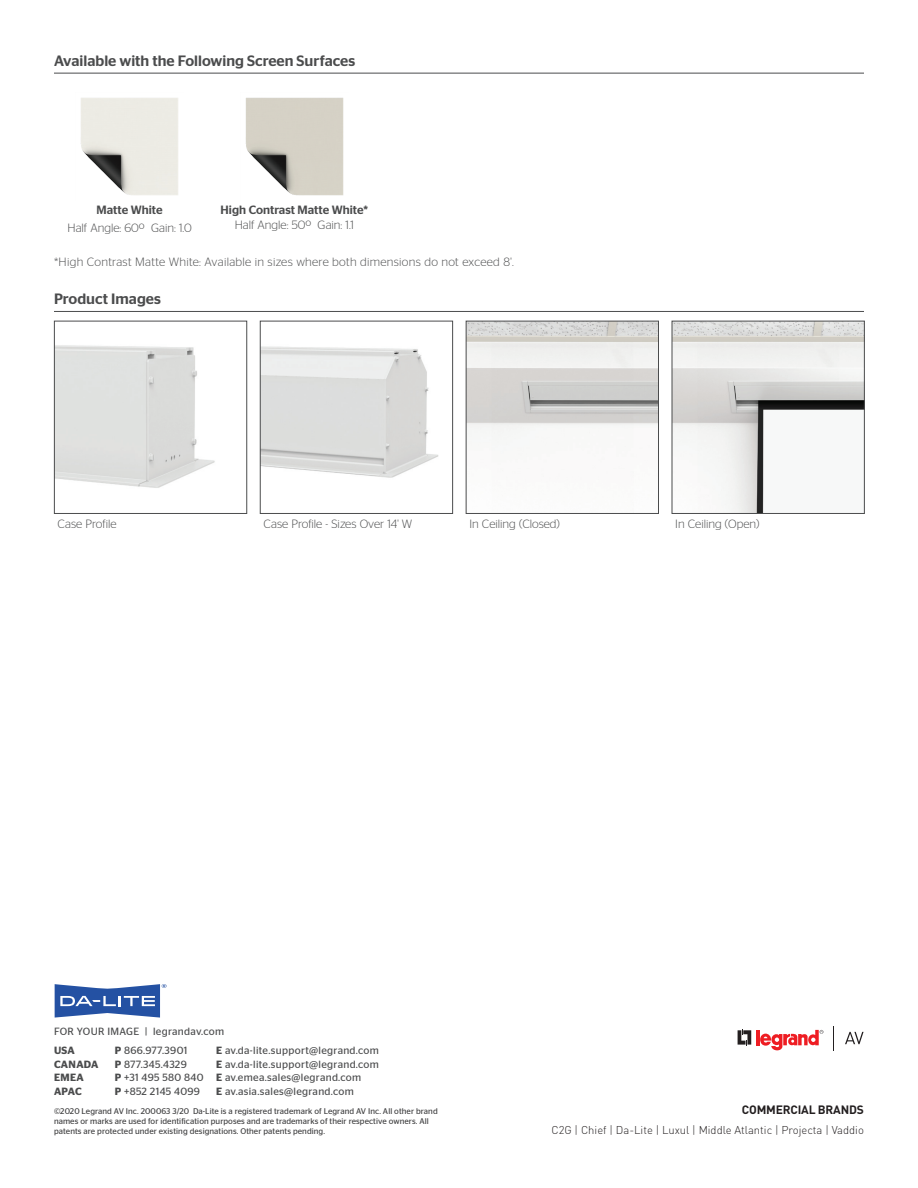
<style>
.page{position:relative;width:918px;height:1188px;background:#fff}
.page>*{position:absolute;margin:0;border:0;box-sizing:border-box;transform-origin:0 0}
.t1{font:500 15px "Stag Sans";color:#4b4c4d}
.t2{font:300 12px "Stag Sans";color:#4b4c4d}
.t3{font:300 12px "Stag Sans";letter-spacing:.025em;color:#4b4c4d}
.t4{font:500 12px "Stag Sans";color:#4b4c4d}
.t5{font:700 12px "DIN Pro";letter-spacing:-.015em;color:#231f20}
.t6{font:300 11.25px "DIN Pro";color:#231f20}
.t7{font:10.5px "Stag Sans";letter-spacing:.03em;color:#4b4c4d}
.t8{font:600 10.5px "Stag Sans";letter-spacing:.03em;color:#4b4c4d}
.t9{font:8.25px/9.9px "Stag Sans";letter-spacing:.01em;color:#3e3e3f}
.s1{font-weight:600}
</style>
<div class="page">
<svg style="left:55px;top:984px;width:111px;height:34px"></svg>
<svg style="left:738px;top:1029px;width:13px;height:17px"></svg>
<hr style="left:756px;top:1030px;width:4px;height:15px;background:#ee1d23">
<svg style="left:760px;top:1030px;width:63px;height:21px"></svg>
<svg style="left:833px;top:1026px;width:1px;height:24px"></svg>
<svg style="left:845px;top:1032px;width:19px;height:12px"></svg>
<img style="left:81px;top:98px;width:97px;height:97px">
<img style="left:245px;top:97px;width:99px;height:99px">
<hr style="left:54px;top:73px;width:810px;height:1px;background:#4b4c4d">
<hr style="left:54px;top:311px;width:810px;height:1px;background:#4b4c4d">
<img style="left:56px;top:345px;width:159px;height:143px">
<div style="left:54px;top:321px;width:193px;height:193px;border:1px solid #4b4c4d"></div>
<img style="left:468px;top:323px;width:189px;height:114px">
<div style="left:466px;top:321px;width:193px;height:193px;border:1px solid #4b4c4d"></div>
<img style="left:674px;top:323px;width:189px;height:189px">
<div style="left:672px;top:321px;width:193px;height:193px;border:1px solid #4b4c4d"></div>
<img style="left:262px;top:346px;width:177px;height:132px">
<div style="left:260px;top:321px;width:193px;height:193px;border:1px solid #4b4c4d"></div>
<h1 class="t1" style="left:54px;top:52px;width:303px">Available with the Following Screen Surfaces</h1>
<h2 class="t4" style="left:97px;top:203px;width:68px">Matte White</h2>
<h2 class="t2" style="left:68px;top:221px;width:126px">Half Angle: 60º Gain: 1.0</h2>
<h2 class="t4" style="left:221px;top:203px;width:149px">High Contrast Matte White*</h2>
<h2 class="t2" style="left:235px;top:218px;width:121px">Half Angle: 50º Gain: 1.1</h2>
<h2 class="t3" style="left:54px;top:255px;width:461px">*High Contrast Matte White: Available in sizes where both dimensions do not exceed 8'.</h2>
<h1 class="t1" style="left:54px;top:290px;width:108px">Product Images</h1>
<h2 class="t2" style="left:58px;top:518px;width:60px">Case Profile</h2>
<h2 class="t2" style="left:469px;top:518px;width:92px">In Ceiling (Closed)</h2>
<h2 class="t2" style="left:675px;top:518px;width:86px">In Ceiling (Open)</h2>
<h2 class="t2" style="left:264px;top:518px;width:150px">Case Profile - Sizes Over 14' W</h2>
<p class="t7" style="left:54px;top:1026px;width:172px">FOR YOUR IMAGE | legrandav.com</p>
<p class="t8" style="left:54px;top:1044px;width:22px">USA</p>
<p class="t7" style="left:115px;top:1045px;width:74px"><span class="s1">P</span> 866.977.3901</p>
<p class="t7" style="left:216px;top:1045px;width:164px"><span class="s1">E</span> av.da-lite.support@legrand.com</p>
<p class="t8" style="left:54px;top:1058px;width:46px">CANADA</p>
<p class="t7" style="left:115px;top:1058px;width:74px"><span class="s1">P</span> 877.345.4329</p>
<p class="t7" style="left:216px;top:1058px;width:164px"><span class="s1">E</span> av.da-lite.support@legrand.com</p>
<p class="t8" style="left:54px;top:1071px;width:31px">EMEA</p>
<p class="t7" style="left:115px;top:1072px;width:248px"><span class="s1">P</span> +31 495 580 840 <span class="s1">E</span> av.emea.sales@legrand.com</p>
<p class="t8" style="left:54px;top:1085px;width:29px">APAC</p>
<p class="t7" style="left:115px;top:1085px;width:87px"><span class="s1">P</span> +852 2145 4099</p>
<p class="t7" style="left:216px;top:1085px;width:139px"><span class="s1">E</span> av.asia.sales@legrand.com</p>
<p class="t9" style="left:54px;top:1106px;width:385px">©2020 Legrand AV Inc. 200063 3/20 Da-Lite is a registered trademark of Legrand AV Inc. All other brand names or marks are used for identification purposes and are trademarks of their respective owners. All patents are protected under existing designations. Other patents pending.</p>
<h2 class="t5" style="left:742px;top:1101px;width:123px">COMMERCIAL BRANDS</h2>
<h3 class="t6" style="left:551px;top:1121px;width:314px">C2G | Chief | Da-Lite | Luxul | Middle Atlantic | Projecta | Vaddio</h3>
</div>
